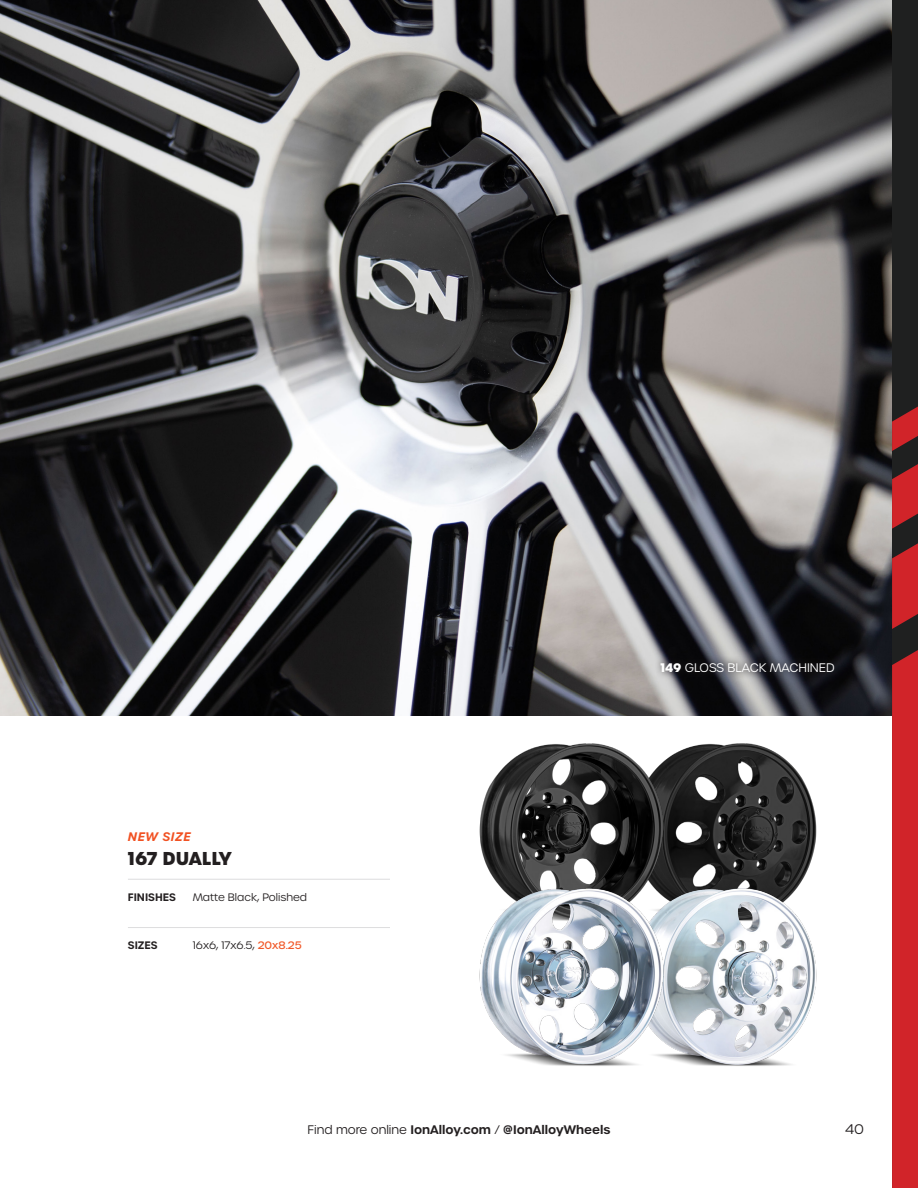
<style>
.page{position:relative;width:918px;height:1188px;background:#fff}
.page>*{position:absolute;margin:0;border:0;box-sizing:border-box;transform-origin:0 0}
.t1{font:700 18px "Urbane";color:#231f20}
.t2{font:300 13.5px "Urbane";color:#231f20}
.t3{font:600 12px "Urbane";color:#231f20}
.t4{font:300 12px "Urbane";color:#fff}
.t5{font:italic 600 12px "Urbane";letter-spacing:.05em;color:#f15122}
.t6{font:300 10.5px "Urbane";color:#231f20}
.t7{font:600 10.5px "Urbane";color:#231f20}
.s1{font-weight:500;color:#f15929}
.s2{font-weight:700}
.s3{font-weight:300}
</style>
<div class="page">
<img style="left:0;top:0;width:892px;height:716px">
<img style="left:680px;top:743px;width:137px;height:123px">
<img style="left:479px;top:743px;width:201px;height:123px">
<img style="left:680px;top:866px;width:137px;height:200px">
<img style="left:479px;top:866px;width:201px;height:200px">
<div style="left:892px;top:0;width:26px;height:1188px;background:#1f2020"></div>
<svg style="left:892px;top:543px;width:26px;height:86px"></svg>
<svg style="left:892px;top:464px;width:26px;height:65px"></svg>
<svg style="left:892px;top:407px;width:26px;height:44px"></svg>
<div style="left:892px;top:650px;width:26px;height:538px;background:#d12429"></div>
<hr style="left:128px;top:927px;width:262px;height:1px;background:#ddddde">
<hr style="left:128px;top:879px;width:262px;height:1px;background:#ddddde">
<div style="left:653px;top:655px;width:189px;height:25px;background:#231f20;opacity:.5"></div>
<p class="t5" style="left:128px;top:828px;width:64px">NEW SIZE</p>
<h1 class="t1" style="left:128px;top:846px;width:105px">167 DUALLY</h1>
<p class="t7" style="left:128px;top:890px;width:49px">FINISHES</p>
<p class="t6" style="left:193px;top:891px;width:116px">Matte Black, Polished</p>
<p class="t7" style="left:128px;top:938px;width:31px">SIZES</p>
<p class="t6" style="left:193px;top:939px;width:110px">16x6, 17x6.5, <span class="s1">20x8.25</span></p>
<p class="t4" style="left:661px;top:660px;width:176px"><span class="s2">149</span> GLOSS BLACK MACHINED</p>
<p class="t3" style="left:308px;top:1122px;width:304px"><span class="s3">Find more online</span> IonAlloy.com <span class="s3">/</span> @IonAlloyWheels</p>
<p class="t2" style="left:845px;top:1120px;width:20px">40</p>
</div>
